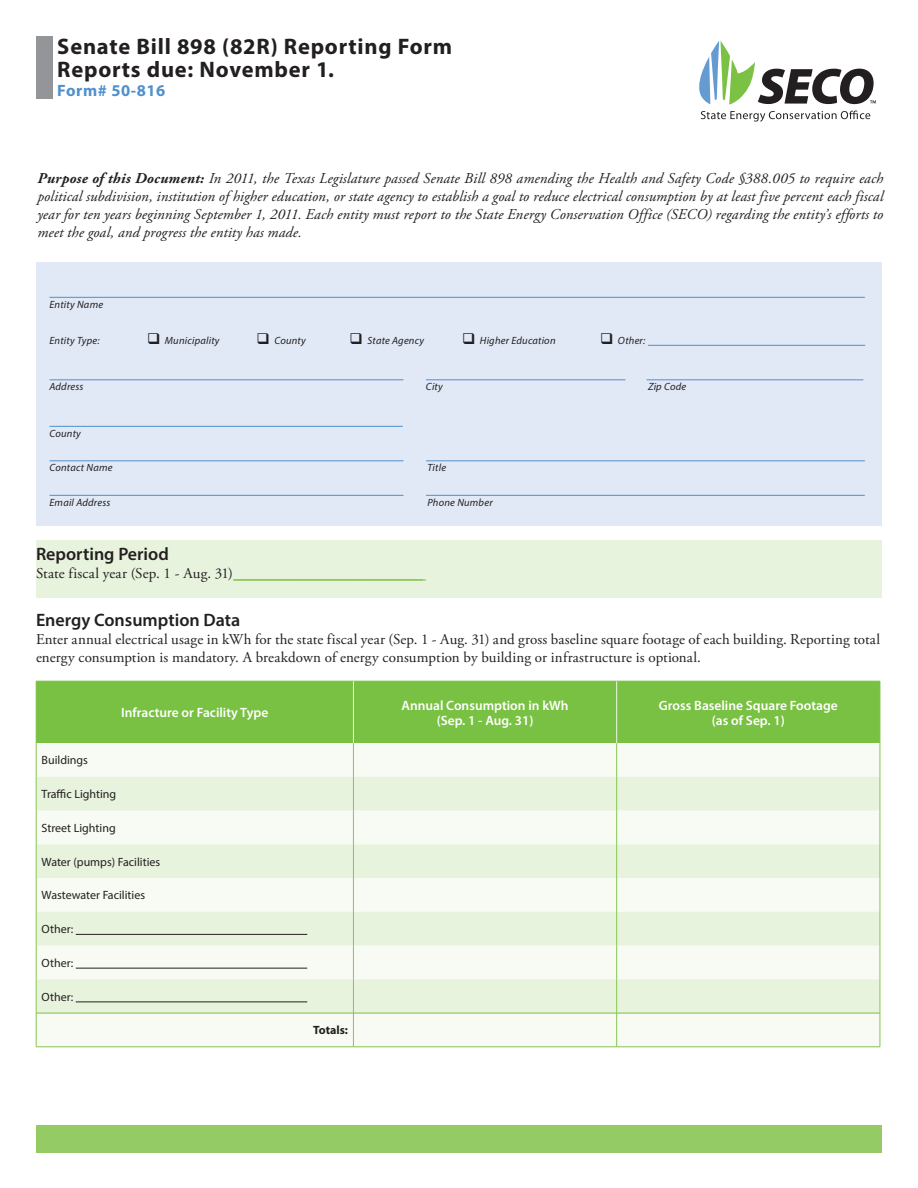
<style>
.page{position:relative;width:918px;height:1188px;background:#fff}
.page>*{position:absolute;margin:0;border:0;box-sizing:border-box;transform-origin:0 0}
.t1{font:700 22.5px "Myriad Pro";letter-spacing:.035em;color:#231f20}
.t2{font:600 18px "Myriad Pro";color:#231f20}
.t3{font:700 16.5px "Myriad Pro";letter-spacing:.035em;color:#5090cc}
.t4{font:italic 15px/18px "Adobe Garamond Pro";letter-spacing:.01em;color:#231f20;text-align:justify}
.t5{font:15px/18px "Adobe Garamond Pro";letter-spacing:.01em;color:#231f20}
.t6{font:600 13.5px/14.9px "Myriad Pro";color:#fff;text-align:center}
.t7{font:12px "Myriad Pro";color:#231f20}
.t8{font:700 12px "Myriad Pro";color:#231f20}
.t9{font:italic 10.5px "Myriad Pro";letter-spacing:.02em;color:#231f20}
.s1{font-weight:700}
.s2{font-size:18px;color:#79c142}
</style>
<div class="page">
<div style="left:36px;top:262px;width:846px;height:264px;background:#e1e9f6"></div>
<hr style="left:50px;top:297px;width:815px;height:1px;background:#5090cc">
<hr style="left:648px;top:345px;width:217px;height:1px;background:#5090cc">
<hr style="left:50px;top:379px;width:354px;height:1px;background:#5090cc">
<hr style="left:426px;top:379px;width:200px;height:1px;background:#5090cc">
<hr style="left:646px;top:379px;width:217px;height:1px;background:#5090cc">
<hr style="left:50px;top:426px;width:353px;height:1px;background:#5090cc">
<hr style="left:50px;top:460px;width:354px;height:1px;background:#5090cc">
<hr style="left:426px;top:460px;width:439px;height:1px;background:#5090cc">
<hr style="left:50px;top:495px;width:354px;height:1px;background:#5090cc">
<hr style="left:426px;top:495px;width:439px;height:1px;background:#5090cc">
<svg style="left:701px;top:111px;width:169px;height:11px"></svg>
<svg style="left:699px;top:41px;width:177px;height:64px"></svg>
<div style="left:36px;top:36px;width:17px;height:63px;background:#939598"></div>
<div style="left:36px;top:1125px;width:846px;height:28px;background:#94cb64"></div>
<div style="left:37px;top:682px;width:843px;height:61px;background:#79c142"></div>
<div style="left:37px;top:743px;width:843px;height:304px;background:#f7fbf3"></div>
<svg style="left:37px;top:777px;width:843px;height:236px;fill:#e8f3de"></svg>
<hr style="left:36px;top:1013px;width:317px;height:1px;background:#79c142">
<hr style="left:354px;top:1013px;width:262px;height:1px;background:#79c142">
<hr style="left:617px;top:1013px;width:263px;height:1px;background:#79c142">
<hr style="left:36px;top:681px;width:317px;height:1px;background:#79c142">
<hr style="left:36px;top:681px;width:1px;height:62px;background:#79c142">
<hr style="left:353px;top:681px;width:264px;height:1px;background:#79c142">
<hr style="left:617px;top:681px;width:263px;height:1px;background:#79c142">
<hr style="left:880px;top:681px;width:1px;height:62px;background:#79c142">
<hr style="left:36px;top:743px;width:1px;height:34px;background:#86c551">
<hr style="left:880px;top:743px;width:1px;height:34px;background:#86c551">
<hr style="left:36px;top:777px;width:1px;height:34px;background:#86c551">
<hr style="left:880px;top:777px;width:1px;height:34px;background:#86c551">
<hr style="left:36px;top:811px;width:1px;height:33px;background:#86c551">
<hr style="left:880px;top:811px;width:1px;height:33px;background:#86c551">
<hr style="left:36px;top:844px;width:1px;height:34px;background:#86c551">
<hr style="left:880px;top:844px;width:1px;height:34px;background:#86c551">
<hr style="left:36px;top:878px;width:1px;height:34px;background:#86c551">
<hr style="left:880px;top:878px;width:1px;height:34px;background:#86c551">
<hr style="left:36px;top:912px;width:1px;height:34px;background:#86c551">
<hr style="left:880px;top:912px;width:1px;height:34px;background:#86c551">
<hr style="left:36px;top:946px;width:1px;height:33px;background:#86c551">
<hr style="left:880px;top:946px;width:1px;height:33px;background:#86c551">
<hr style="left:36px;top:979px;width:1px;height:34px;background:#86c551">
<hr style="left:880px;top:979px;width:1px;height:34px;background:#86c551">
<hr style="left:36px;top:1013px;width:1px;height:34px;background:#86c551">
<hr style="left:880px;top:1013px;width:1px;height:34px;background:#86c551">
<hr style="left:36px;top:1047px;width:317px;height:1px;background:#86c551">
<hr style="left:353px;top:1047px;width:264px;height:1px;background:#86c551">
<hr style="left:617px;top:1047px;width:263px;height:1px;background:#86c551">
<hr style="left:353px;top:743px;width:1px;height:34px;background:#86c551">
<hr style="left:616px;top:743px;width:1px;height:34px;background:#86c551">
<hr style="left:353px;top:777px;width:1px;height:34px;background:#86c551">
<hr style="left:616px;top:777px;width:1px;height:34px;background:#86c551">
<hr style="left:353px;top:811px;width:1px;height:33px;background:#86c551">
<hr style="left:616px;top:811px;width:1px;height:33px;background:#86c551">
<hr style="left:353px;top:844px;width:1px;height:34px;background:#86c551">
<hr style="left:616px;top:844px;width:1px;height:34px;background:#86c551">
<hr style="left:353px;top:878px;width:1px;height:34px;background:#86c551">
<hr style="left:616px;top:878px;width:1px;height:34px;background:#86c551">
<hr style="left:353px;top:912px;width:1px;height:34px;background:#86c551">
<hr style="left:616px;top:912px;width:1px;height:34px;background:#86c551">
<hr style="left:353px;top:946px;width:1px;height:33px;background:#86c551">
<hr style="left:616px;top:946px;width:1px;height:33px;background:#86c551">
<hr style="left:353px;top:979px;width:1px;height:34px;background:#86c551">
<hr style="left:616px;top:979px;width:1px;height:34px;background:#86c551">
<hr style="left:353px;top:1013px;width:1px;height:34px;background:#86c551">
<hr style="left:616px;top:1013px;width:1px;height:34px;background:#86c551">
<hr style="left:353px;top:681px;width:1px;height:62px;background:#eff6e8">
<hr style="left:616px;top:681px;width:1px;height:62px;background:#eff6e8">
<hr style="left:76px;top:934px;width:231px;height:1px;background:#231f20">
<hr style="left:76px;top:968px;width:231px;height:1px;background:#231f20">
<hr style="left:76px;top:1002px;width:231px;height:1px;background:#231f20">
<div style="left:36px;top:540px;width:846px;height:58px;background:#e8f3de"></div>
<hr style="left:233px;top:580px;width:193px;height:1px;background:#79c142">
<h1 class="t1" style="left:57px;top:32px;width:397px">Senate Bill 898 (82R) Reporting Form</h1>
<h2 class="t1" style="left:57px;top:55px;width:278px">Reports due: November 1.</h2>
<p class="t3" style="left:57px;top:80px;width:110px">Form# 50-816</p>
<p class="t4" style="left:37px;top:170px;width:848px"><span class="s1">Purpose of this Document:</span> In 2011, the Texas Legislature passed Senate Bill 898 amending the Health and Safety Code §388.005 to require each political subdivision, institution of higher education, or state agency to establish a goal to reduce electrical consumption by at least five percent each fiscal year for ten years beginning September 1, 2011. Each entity must report to the State Energy Conservation Office (SECO) regarding the entity’s efforts to meet the goal, and progress the entity has made.</p>
<p class="t9" style="left:50px;top:298px;width:55px">Entity Name</p>
<p class="t9" style="left:50px;top:334px;width:52px">Entity Type:</p>
<p class="t9" style="left:147px;top:334px;width:74px">❑ Municipality</p>
<p class="t9" style="left:256px;top:334px;width:51px">❑ County</p>
<p class="t9" style="left:350px;top:334px;width:76px">❑ State Agency</p>
<p class="t9" style="left:462px;top:334px;width:95px">❑ Higher Education</p>
<p class="t9" style="left:600px;top:334px;width:47px">❑ Other:</p>
<p class="t9" style="left:50px;top:380px;width:36px">Address</p>
<p class="t9" style="left:426px;top:380px;width:18px">City</p>
<p class="t9" style="left:648px;top:380px;width:40px">Zip Code</p>
<p class="t9" style="left:50px;top:461px;width:64px">Contact Name</p>
<p class="t9" style="left:428px;top:461px;width:20px">Title</p>
<p class="t9" style="left:50px;top:496px;width:62px">Email Address</p>
<p class="t9" style="left:428px;top:496px;width:67px">Phone Number</p>
<h2 class="t2" style="left:36px;top:543px;width:134px">Reporting Period</h2>
<p class="t5" style="left:36px;top:565px;width:389px">State fiscal year (Sep. 1 - Aug. 31)<span class="s2">_____________________</span></p>
<h2 class="t2" style="left:36px;top:608px;width:206px">Energy Consumption Data</h2>
<p class="t5" style="left:36px;top:630px;width:846px">Enter annual electrical usage in kWh for the state fiscal year (Sep. 1 - Aug. 31) and gross baseline square footage of each building. Reporting total energy consumption is mandatory. A breakdown of energy consumption by building or infrastructure is optional.</p>
<p class="t6" style="left:121px;top:705px;width:149px">Infracture or Facility Type</p>
<p class="t6" style="left:402px;top:697px;width:169px">Annual Consumption in kWh (Sep. 1 - Aug. 31)</p>
<p class="t6" style="left:659px;top:697px;width:180px">Gross Baseline Square Footage (as of Sep. 1)</p>
<p class="t7" style="left:42px;top:753px;width:48px">Buildings</p>
<p class="t7" style="left:42px;top:787px;width:76px">Traffic Lighting</p>
<p class="t7" style="left:42px;top:821px;width:76px">Street Lighting</p>
<p class="t7" style="left:42px;top:854px;width:120px">Water (pumps) Facilities</p>
<p class="t7" style="left:42px;top:888px;width:105px">Wastewater Facilities</p>
<p class="t7" style="left:42px;top:922px;width:33px">Other:</p>
<p class="t7" style="left:42px;top:956px;width:33px">Other:</p>
<p class="t7" style="left:42px;top:989px;width:33px">Other:</p>
<p class="t8" style="left:313px;top:1023px;width:36px">Totals:</p>
</div>
